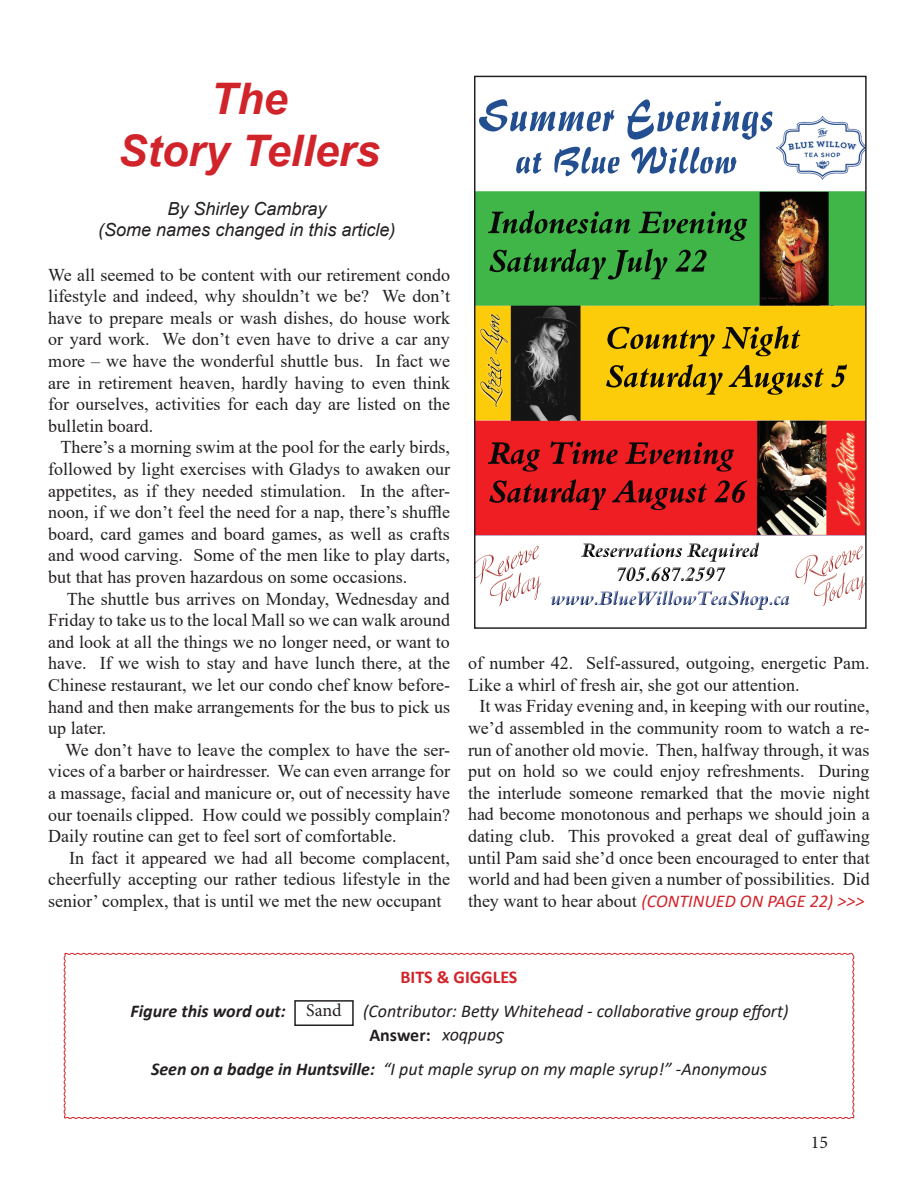
<style>
.page{position:relative;width:918px;height:1188px;background:#fff}
.page>*{position:absolute;margin:0;border:0;box-sizing:border-box;transform-origin:0 0}
.t1{font:italic 700 43.5px/52.2px "Arial";color:#d1232a;text-align:center}
.t2{font:18px/21.6px "Times New Roman";color:#231f20;text-align:justify}
.t3{font:italic 18px "Calibri";color:#231f20}
.t4{font:italic 18px/21.6px "Arial";color:#231f20;text-align:center}
.t5{font:italic 18px "Calibri";color:#d1232a}
.t6{font:italic 700 18px "Calibri";color:#231f20}
.t7{font:700 18px "Calibri";color:#d1232a}
.t8{font:700 18px "Calibri";color:#231f20}
.t9{font:18px "Minion Pro";color:#231f20}
.s1{font-family:"Times New Roman";font-style:normal;color:#231f20}
.s2{font-weight:700}
</style>
<div class="page">
<svg style="left:63px;top:953px;width:792px;height:166px"></svg>
<div style="left:294px;top:1000px;width:60px;height:26px;border:2px solid #231f20"></div>
<img style="left:476px;top:99px;width:389px;height:511px">
<h1 class="t1" style="left:118px;top:74px;width:263px">The<br>Story Tellers</h1>
<p class="t4" style="left:98px;top:198px;width:299px">By Shirley Cambray<br>(Some names changed in this article)</p>
<p class="t2" style="left:48px;top:263px;width:403px">We all seemed to be content with our retirement condo lifestyle and indeed, why shouldn’t we be? We don’t have to prepare meals or wash dishes, do house work or yard work. We don’t even have to drive a car any more – we have the wonderful shuttle bus. In fact we are in retirement heaven, hardly having to even think for ourselves, activities for each day are listed on the bulletin board.</p>
<p class="t2" style="left:48px;top:436px;width:403px;text-indent:12px">There’s a morning swim at the pool for the early birds, followed by light exercises with Gladys to awaken our appetites, as if they needed stimulation. In the after&shy;noon, if we don’t feel the need for a nap, there’s shuffle board, card games and board games, as well as crafts and wood carving. Some of the men like to play darts, but that has proven hazardous on some occasions.</p>
<p class="t2" style="left:48px;top:587px;width:403px;text-indent:18px">The shuttle bus arrives on Monday, Wednesday and Friday to take us to the local Mall so we can walk around and look at all the things we no longer need, or want to have. If we wish to stay and have lunch there, at the Chinese restaurant, we let our condo chef know before&shy;hand and then make arrangements for the bus to pick us up later.</p>
<p class="t2" style="left:48px;top:738px;width:403px;text-indent:17px">We don’t have to leave the complex to have the ser&shy;vices of a barber or hairdresser. We can even arrange for a massage, facial and manicure or, out of necessity have our toenails clipped. How could we possibly complain?<br>Daily routine can get to feel sort of comfortable.</p>
<p class="t2" style="left:48px;top:846px;width:403px;text-indent:21px">In fact it appeared we had all become complacent, cheerfully accepting our rather tedious lifestyle in the senior’ complex, that is until we met the new occupant</p>
<p class="t2" style="left:468px;top:652px;width:403px">of number 42. Self-assured, outgoing, energetic Pam.<br>Like a whirl of fresh air, she got our attention.</p>
<p class="t2" style="left:468px;top:695px;width:403px;text-indent:11px">It was Friday evening and, in keeping with our routine, we’d assembled in the community room to watch a re&shy;run of another old movie. Then, halfway through, it was put on hold so we could enjoy refreshments. During the interlude someone remarked that the movie night had become monotonous and perhaps we should join a dating club. This provoked a great deal of guffawing until Pam said she’d once been encouraged to enter that world and had been given a number of possibilities. Did</p>
<p class="t5" style="left:468px;top:888px;width:398px"><span class="s1">they want to hear about</span> (CONTINUED ON PAGE 22) &gt;&gt;&gt;</p>
<p class="t7" style="left:401px;top:964px;width:118px">BITS &amp; GIGGLES</p>
<p class="t9" style="left:306px;top:998px;width:37px">Sand</p>
<p class="t6" style="left:131px;top:998px;width:157px">Figure this word out:</p>
<p class="t3" style="left:363px;top:998px;width:427px">(Contributor: Betty Whitehead - collaborative group effort)</p>
<p class="t8" style="left:369px;top:1022px;width:63px">Answer:</p>
<p class="t3" style="left:504px;top:1051px;width:63px;rotate:-180deg">Sandbox</p>
<p class="t3" style="left:151px;top:1056px;width:618px"><span class="s2">Seen on a badge in Huntsville:</span> “I put maple syrup on my maple syrup!” -Anonymous</p>
<p class="t9" style="left:811px;top:1130px;width:19px">15</p>
</div>
